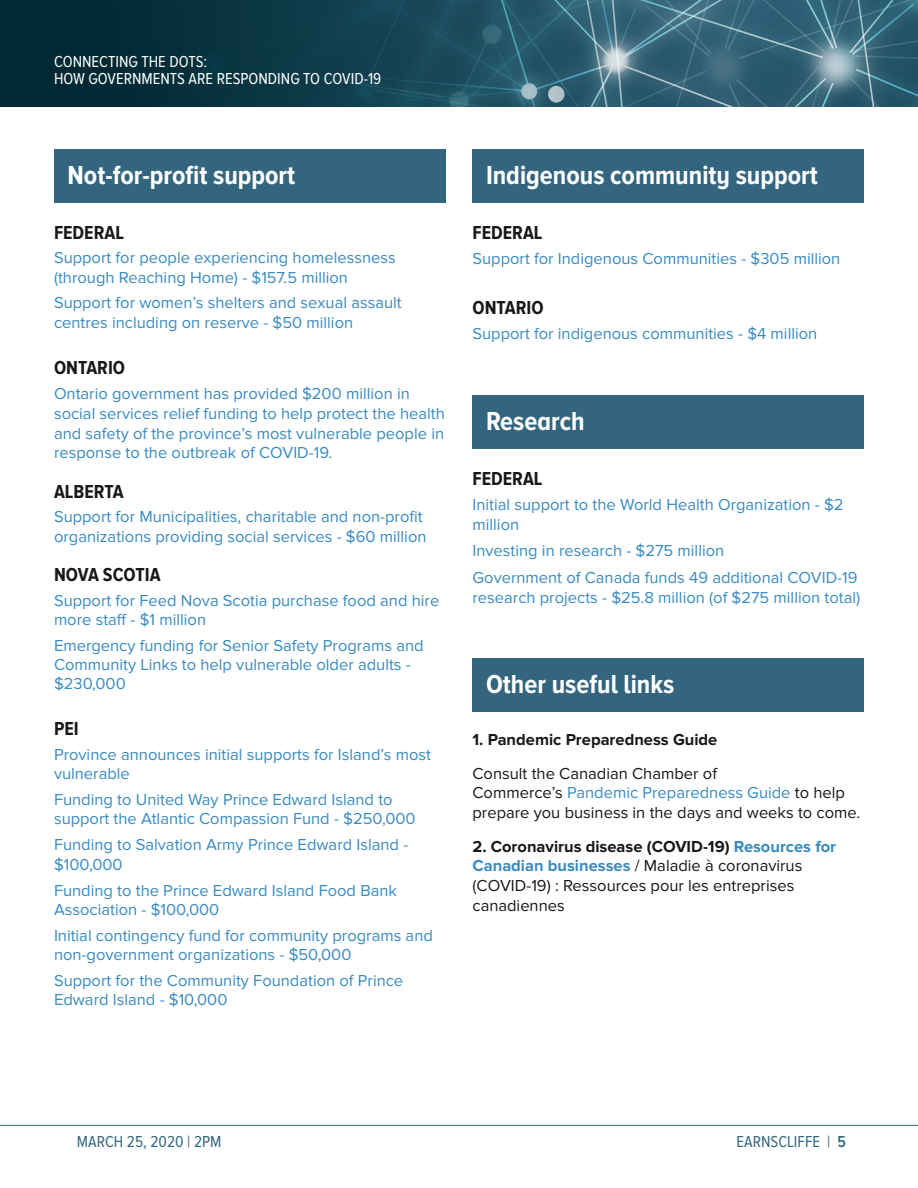
<style>
.page{position:relative;width:918px;height:1188px;background:#fff}
.page>*{position:absolute;margin:0;border:0;box-sizing:border-box;transform-origin:0 0}
.t1{font:700 27px "Proxima Nova A Cond";color:#fff}
.t2{font:700 19.5px "Proxima Nova A Cond";color:#181818}
.t3{font:16.5px/19.2px "Proxima Nova";color:#398bc0}
.t4{font:16.5px/19.8px "Proxima Nova";color:#181818}
.t5{font:16.5px/16.5px "Proxima Nova A Cond";color:#fff}
.t6{font:16.5px "Proxima Nova A Cond";color:#34657f}
.t7{font:700 16.5px "Proxima Nova";color:#181818}
.s1{color:#398bc0}
.s2{font-weight:700}
.s3{font-weight:700;color:#398bc0}
.s4{font-weight:600}
</style>
<div class="page">
<img style="left:0;top:0;width:918px;height:107px">
<hr style="left:0;top:1125px;width:918px;height:1px;background:#34657f">
<div style="left:472px;top:149px;width:392px;height:54px;background:#34657f"></div>
<div style="left:54px;top:149px;width:392px;height:54px;background:#34657f"></div>
<div style="left:472px;top:395px;width:392px;height:54px;background:#34657f"></div>
<div style="left:472px;top:658px;width:392px;height:54px;background:#34657f"></div>
<p class="t5" style="left:54px;top:53px;width:329px">CONNECTING THE DOTS:<br>HOW GOVERNMENTS ARE RESPONDING TO COVID-19</p>
<h1 class="t1" style="left:68px;top:160px;width:229px">Not-for-profit support</h1>
<h1 class="t1" style="left:486px;top:160px;width:333px">Indigenous community support</h1>
<p class="t2" style="left:54px;top:221px;width:71px">FEDERAL</p>
<p class="t3" style="left:54px;top:248px;width:343px">Support for people experiencing homelessness (through Reaching Home) - $157.5 million</p>
<p class="t3" style="left:54px;top:294px;width:349px">Support for women’s shelters and sexual assault centres including on reserve - $50 million</p>
<p class="t2" style="left:54px;top:357px;width:73px">ONTARIO</p>
<p class="t3" style="left:54px;top:384px;width:392px;line-height:19.8px">Ontario government has provided $200 million in social services relief funding to help protect the health and safety of the province’s most vulnerable people in response to the outbreak of COVID-19.</p>
<p class="t2" style="left:54px;top:481px;width:71px">ALBERTA</p>
<p class="t3" style="left:54px;top:508px;width:374px">Support for Municipalities, charitable and non-profit organizations providing social services - $60 million</p>
<p class="t2" style="left:54px;top:564px;width:108px">NOVA SCOTIA</p>
<p class="t3" style="left:54px;top:591px;width:387px">Support for Feed Nova Scotia purchase food and hire more staff - $1 million</p>
<p class="t3" style="left:54px;top:636px;width:371px">Emergency funding for Senior Safety Programs and<br>Community Links to help vulnerable older adults - $230,000</p>
<p class="t2" style="left:54px;top:718px;width:26px">PEI</p>
<p class="t3" style="left:54px;top:745px;width:379px">Province announces initial supports for Island’s most vulnerable</p>
<p class="t3" style="left:54px;top:790px;width:363px">Funding to United Way Prince Edward Island to support the Atlantic Compassion Fund - $250,000</p>
<p class="t3" style="left:54px;top:836px;width:356px">Funding to Salvation Army Prince Edward Island - $100,000</p>
<p class="t3" style="left:54px;top:881px;width:345px">Funding to the Prince Edward Island Food Bank<br>Association - $100,000</p>
<p class="t3" style="left:54px;top:926px;width:380px">Initial contingency fund for community programs and non-government organizations - $50,000</p>
<p class="t3" style="left:54px;top:971px;width:351px">Support for the Community Foundation of Prince<br>Edward Island - $10,000</p>
<p class="t2" style="left:472px;top:221px;width:71px">FEDERAL</p>
<p class="t3" style="left:472px;top:249px;width:369px">Support for Indigenous Communities - $305 million</p>
<p class="t2" style="left:472px;top:297px;width:73px">ONTARIO</p>
<p class="t3" style="left:472px;top:325px;width:346px">Support for indigenous communities - $4 million</p>
<h1 class="t1" style="left:486px;top:406px;width:100px">Research</h1>
<p class="t2" style="left:472px;top:468px;width:71px">FEDERAL</p>
<p class="t3" style="left:472px;top:495px;width:373px;line-height:19.8px">Initial support to the World Health Organization - $2 million</p>
<p class="t3" style="left:472px;top:538px;width:387px;line-height:26.5px">Investing in research - $275 million<br>Government of Canada funds 49 additional COVID-19</p>
<p class="t3" style="left:472px;top:588px;width:389px">research projects - $25.8 million (of $275 million total)</p>
<h1 class="t1" style="left:486px;top:669px;width:190px">Other useful links</h1>
<p class="t7" style="left:472px;top:730px;width:246px">1. Pandemic Preparedness Guide</p>
<p class="t4" style="left:472px;top:763px;width:389px">Consult the Canadian Chamber of<br>Commerce’s <span class="s1">Pandemic Preparedness Guide</span> to help prepare you business in the days and weeks to come.</p>
<p class="t4" style="left:472px;top:836px;width:365px"><span class="s2">2. Coronavirus disease (COVID-19)</span> <span class="s3">Resources for Canadian businesses</span> / Maladie à coronavirus (COVID-19) : Ressources pour les entreprises canadiennes</p>
<p class="t6" style="left:77px;top:1133px;width:146px">MARCH 25, 2020 | 2PM</p>
<p class="t6" style="left:737px;top:1133px;width:111px">EARNSCLIFFE | <span class="s4">5</span></p>
</div>
